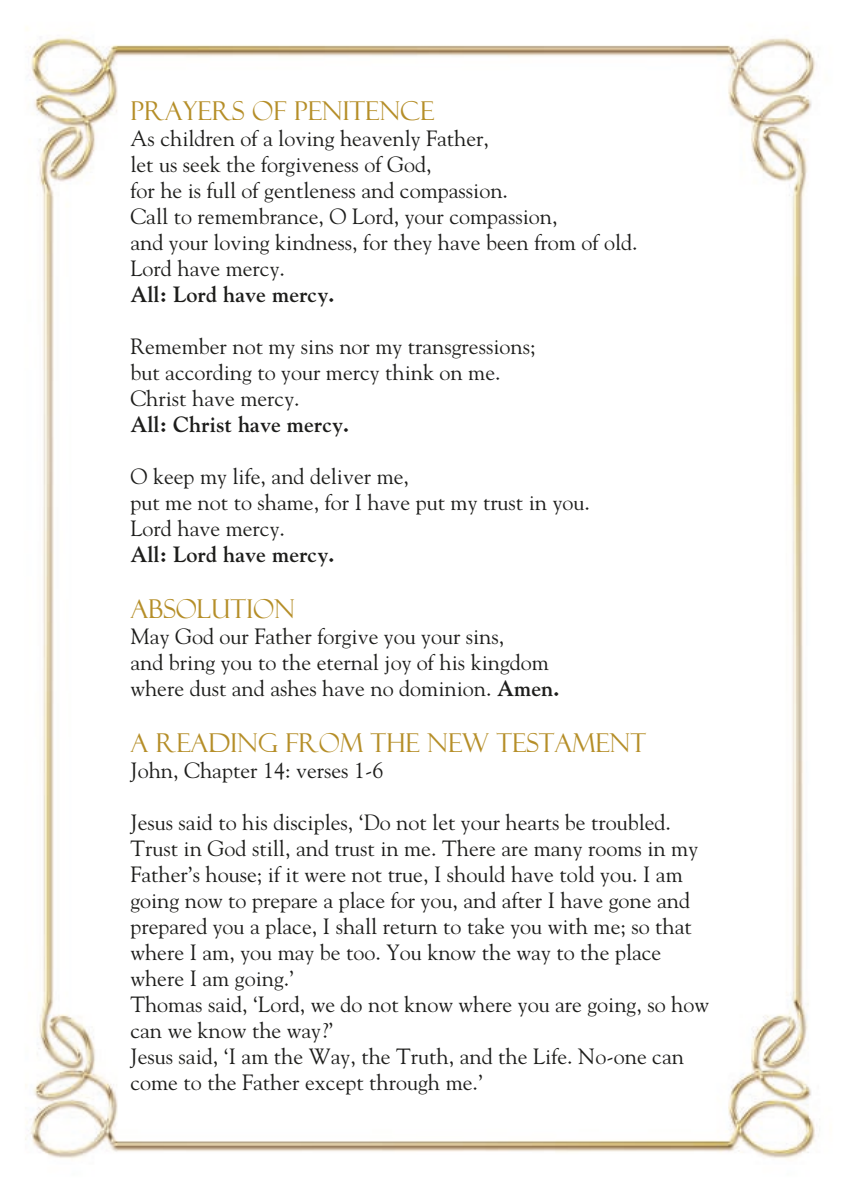
<style>
.page{position:relative;width:842px;height:1191px;background:#fff}
.page>*{position:absolute;margin:0;border:0;box-sizing:border-box;transform-origin:0 0}
.t1{font:26px "Felix Titling";color:#b58e28}
.t2{font:22px/26px "Goudy";color:#1d1d1b}
.t3{font:700 22px "Goudy";color:#1d1d1b}
.s1{font-weight:700}
</style>
<div class="page">
<img style="left:25px;top:28px;width:791px;height:1131px">
<p class="t1" style="left:130px;top:95px;width:305px">PRAYERS OF PENITENCE</p>
<p class="t2" style="left:130px;top:125px;width:509px">As children of a loving heavenly Father,<br>let us seek the forgiveness of God,<br>for he is full of gentleness and compassion.<br>Call to remembrance, O Lord, your compassion,<br>and your loving kindness, for they have been from of old.<br>Lord have mercy.</p>
<p class="t3" style="left:130px;top:281px;width:206px">All: Lord have mercy.</p>
<p class="t2" style="left:130px;top:333px;width:407px">Remember not my sins nor my transgressions; but according to your mercy think on me.<br>Christ have mercy.</p>
<p class="t3" style="left:130px;top:411px;width:220px">All: Christ have mercy.</p>
<p class="t2" style="left:130px;top:463px;width:461px">O keep my life, and deliver me,<br>put me not to shame, for I have put my trust in you.<br>Lord have mercy.</p>
<p class="t3" style="left:130px;top:541px;width:206px">All: Lord have mercy.</p>
<p class="t1" style="left:130px;top:593px;width:166px">ABSOLUTION</p>
<p class="t2" style="left:130px;top:623px;width:431px">May God our Father forgive you your sins,<br>and bring you to the eternal joy of his kingdom where dust and ashes have no dominion. <span class="s1">Amen.</span></p>
<p class="t1" style="left:130px;top:727px;width:517px">A READING FROM THE NEW TESTAMENT</p>
<p class="t2" style="left:130px;top:757px;width:254px">John, Chapter 14: verses 1-6</p>
<p class="t2" style="left:130px;top:809px;width:580px">Jesus said to his disciples, ‘Do not let your hearts be troubled.<br>Trust in God still, and trust in me. There are many rooms in my Father’s house; if it were not true, I should have told you. I am going now to prepare a place for you, and after I have gone and prepared you a place, I shall return to take you with me; so that where I am, you may be too. You know the way to the place where I am going.’<br>Thomas said, ‘Lord, we do not know where you are going, so how can we know the way?’<br>Jesus said, ‘I am the Way, the Truth, and the Life. No-one can come to the Father except through me.’</p>
</div>
